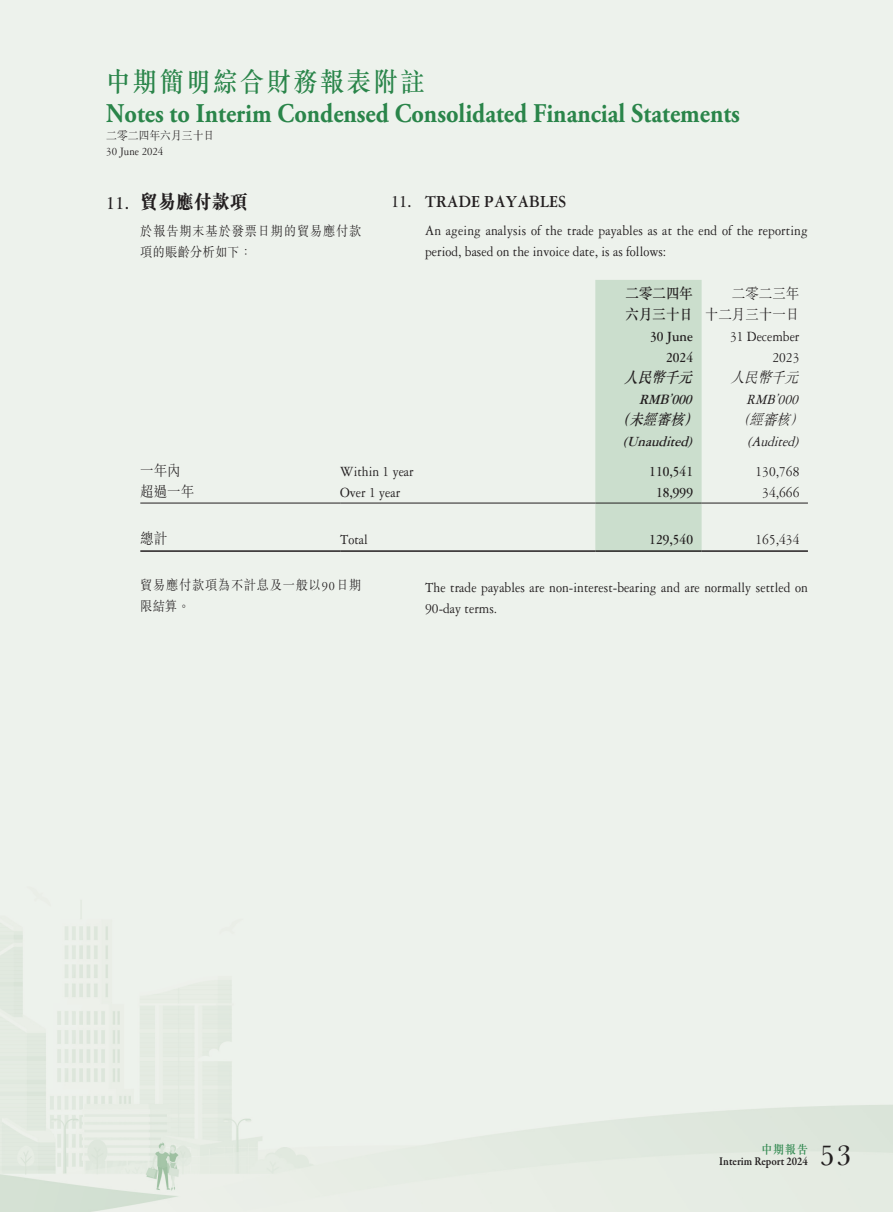
<style>
.page{position:relative;width:893px;height:1212px;background:#edf2ec}
.page>*{position:absolute;margin:0;border:0;box-sizing:border-box;transform-origin:0 0}
.t1{font:500 30px "M Sung HK";color:#231f20;scale:.9 1}
.t2{font:700 27px "Adobe Garamond Pro";color:#2a854a;scale:.9 1}
.t3{font:500 27px "M Sung HK";letter-spacing:.1em;color:#2a854a;scale:.9 1}
.t4{font:800 19.5px "M Sung HK";letter-spacing:.025em;color:#231f20;scale:.9 1}
.t5{font:700 18px "Garamond 3 LT Std";color:#231f20;scale:.9 1}
.t6{font:15px/21px "Garamond 3 LT Std";letter-spacing:.005em;color:#231f20;scale:.9 1}
.t7{font:700 15px/21px "Garamond 3 LT Std";color:#231f20;text-align:right;scale:.9 1}
.t8{font:300 15px/21px "M Sung HK";color:#231f20;text-align:right;scale:.9 1}
.t9{font:italic 700 15px "Garamond 3 LT Std";color:#231f20;scale:.9 1}
.t10{font:italic 15px "Garamond 3 LT Std";color:#231f20;scale:.9 1}
.t11{font:italic 500 15px "M Sung HK";color:#231f20;scale:.9 1}
.t12{font:500 15px/21px "M Sung HK";color:#231f20;scale:.9 1}
.t13{font:italic 300 15px "M Sung HK";color:#231f20;scale:.9 1}
.t14{font:300 13.5px/21px "M Sung HK";letter-spacing:.065em;color:#231f20;scale:.9 1}
.t15{font:600 12px "Garamond Premr Pro";color:#231f20;scale:.9 1}
.t16{font:300 12px "M Sung HK";color:#231f20;scale:.9 1}
.t17{font:12px "Garamond 3 LT Std";color:#231f20;scale:.9 1}
.t18{font:500 12px "M Sung HK";color:#2a854a;scale:.9 1}
.s1{font-family:"Garamond 3 LT Std";font-weight:700}
.s2{font-family:"Garamond 3 LT Std";font-weight:400}
</style>
<div class="page">
<div style="left:595px;top:280px;width:107px;height:270px;background:#cbdecd"></div>
<hr style="left:140px;top:503px;width:200px;height:1px;background:#231f20">
<hr style="left:340px;top:503px;width:255px;height:1px;background:#231f20">
<hr style="left:595px;top:503px;width:107px;height:1px;background:#231f20">
<hr style="left:702px;top:503px;width:106px;height:1px;background:#231f20">
<hr style="left:140px;top:550px;width:200px;height:2px;background:#231f20">
<hr style="left:340px;top:550px;width:255px;height:2px;background:#231f20">
<hr style="left:595px;top:550px;width:107px;height:2px;background:#231f20">
<hr style="left:702px;top:550px;width:106px;height:2px;background:#231f20">
<h2 class="t3" style="left:106px;top:63px;width:355px">中期簡明綜合財務報表附註</h2>
<h2 class="t2" style="left:106px;top:98px;width:705px">Notes to Interim Condensed Consolidated Financial Statements</h2>
<p class="t16" style="left:106px;top:127px;width:122px">二零二四年六月三十日</p>
<p class="t17" style="left:106px;top:145px;width:65px">30 June 2024</p>
<h3 class="t4" style="left:106px;top:192px;width:159px"><span class="s1">11.</span> 貿易應付款項</h3>
<p class="t14" style="left:140px;top:220px;width:247px">於報告期末基於發票日期的貿易應付款項的賬齡分析如下：</p>
<p class="t12" style="left:626px;top:282px;width:76px">二零二四年六月三十日</p>
<p class="t8" style="left:705px;top:282px;width:106px">二零二三年<br>十二月三十一日</p>
<p class="t7" style="left:650px;top:326px;width:49px">30 June<br>2024</p>
<p class="t6" style="left:730px;top:326px;width:79px;text-align:right">31 December<br>2023</p>
<p class="t11" style="left:624px;top:367px;width:82px">人民幣千元</p>
<p class="t13" style="left:730px;top:367px;width:82px">人民幣千元</p>
<p class="t9" style="left:639px;top:391px;width:65px">RMB’000</p>
<p class="t10" style="left:746px;top:391px;width:64px">RMB’000</p>
<p class="t11" style="left:616px;top:409px;width:97px">（未經審核）</p>
<p class="t13" style="left:736px;top:409px;width:82px">（經審核）</p>
<p class="t9" style="left:623px;top:433px;width:82px">(Unaudited)</p>
<p class="t10" style="left:748px;top:433px;width:62px">(Audited)</p>
<p class="t8" style="left:140px;top:459px;width:46px">一年內</p>
<p class="t6" style="left:340px;top:461px;width:83px">Within 1 year</p>
<p class="t7" style="left:649px;top:461px;width:50px">110,541</p>
<p class="t6" style="left:755px;top:461px;width:50px">130,768</p>
<p class="t8" style="left:140px;top:480px;width:62px">超過一年</p>
<p class="t6" style="left:340px;top:482px;width:68px">Over 1 year</p>
<p class="t7" style="left:656px;top:482px;width:43px">18,999</p>
<p class="t6" style="left:762px;top:482px;width:43px">34,666</p>
<p class="t8" style="left:140px;top:527px;width:31px">總計</p>
<p class="t6" style="left:340px;top:529px;width:32px">Total</p>
<p class="t7" style="left:649px;top:528px;width:50px">129,540</p>
<p class="t6" style="left:755px;top:529px;width:50px">165,434</p>
<p class="t14" style="left:140px;top:574px;width:247px">貿易應付款項為不計息及一般以<span class="s2">90</span>日期限結算。</p>
<p class="t5" style="left:391px;top:192px;width:196px">11. TRADE PAYABLES</p>
<p class="t6" style="left:425px;top:220px;width:427px">An ageing analysis of the trade payables as at the end of the reporting period, based on the invoice date, is as follows:</p>
<p class="t6" style="left:425px;top:577px;width:427px">The trade payables are non-interest-bearing and are normally settled on<br>90-day terms.</p>
<p class="t18" style="left:761px;top:1141px;width:53px">中期報告</p>
<p class="t15" style="left:719px;top:1154px;width:100px">Interim Report 2024</p>
<h1 class="t1" style="left:820px;top:1133px;width:36px">53</h1>
</div>
